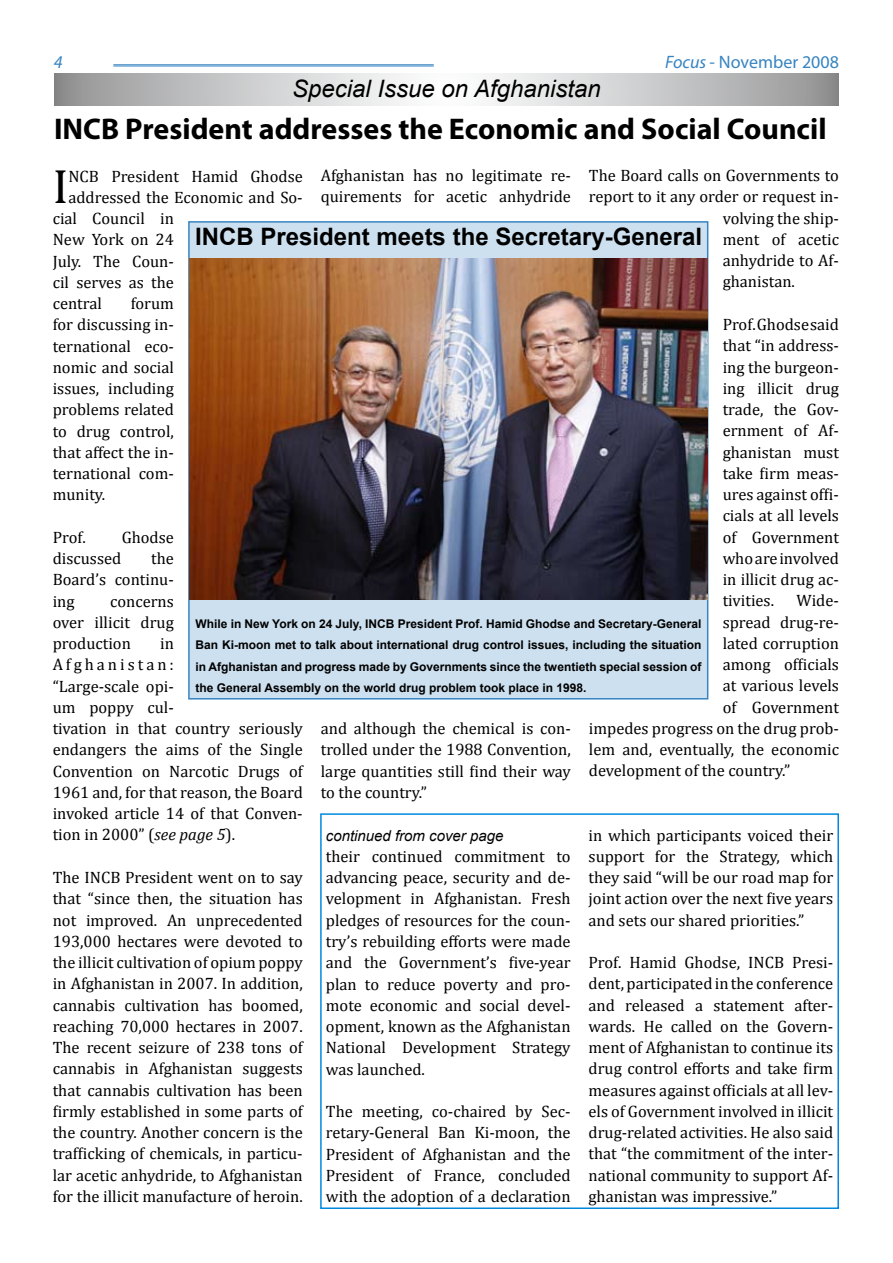
<style>
.page{position:relative;width:893px;height:1263px;background:#fff}
.page>*{position:absolute;margin:0;border:0;box-sizing:border-box;transform-origin:0 0}
.t1{font:48.45px "Cambria";color:#000}
.t2{font:700 30px "Myriad Pro";color:#000}
.t3{font:700 24px "Arial";color:#000}
.t4{font:italic 24px "Arial";color:#000}
.t5{font:18px "Myriad Pro";color:#3784c1}
.t6{font:italic 18px "Myriad Pro";color:#3784c1}
.t7{font:16.5px/21.3px "Cambria";color:#000;text-align:justify}
.t8{font:italic 15px "Arial";color:#000}
.t9{font:700 12px/21.3px "Arial";color:#000;text-align:justify}
.s1{font-style:italic}
</style>
<div class="page">
<hr style="left:113px;top:65px;width:321px;height:1px;background:#3784c1">
<hr style="left:113px;top:66px;width:321px;height:1px;background:#3784c1">
<div style="left:189px;top:222px;width:519px;height:477px;background:#cde0ef"></div>
<img style="left:190px;top:258px;width:518px;height:341px">
<svg style="left:54px;top:73px;width:785px;height:32px"></svg>
<div style="left:320px;top:813px;width:519px;height:396px;border:2px solid #0089e0"></div>
<p class="t6" style="left:54px;top:50px;width:10px">4</p>
<p class="t5" style="left:665px;top:50px;width:175px"><span class="s1">Focus</span> - November 2008</p>
<h3 class="t4" style="left:292px;top:73px;width:310px">Special Issue on Afghanistan</h3>
<h2 class="t2" style="left:54px;top:109px;width:774px">INCB President addresses the Economic and Social Council</h2>
<p class="t7" style="left:321px;top:165px;width:252px">Afghanistan has no legitimate re&shy;quirements for acetic anhydride</p>
<p class="t7" style="left:589px;top:165px;width:252px">The Board calls on Governments to</p>
<p class="t7" style="left:589px;top:186px;width:252px">report to it any order or request in-</p>
<p class="t7" style="left:723px;top:207px;width:118px">volving the ship-</p>
<p class="t7" style="left:723px;top:229px;width:118px">ment of acetic</p>
<p class="t7" style="left:723px;top:250px;width:118px">anhydride to Af-</p>
<p class="t7" style="left:723px;top:271px;width:74px">ghanistan.</p>
<p class="t7" style="left:723px;top:314px;width:118px">Prof. Ghodse said that “in address&shy;ing the burgeon&shy;ing illicit drug trade, the Gov&shy;ernment of Af&shy;ghanistan must take firm meas&shy;ures against offi&shy;cials at all levels of Government who are involved in illicit drug ac&shy;tivities.</p>
<h1 class="t1" style="left:53px;top:158px;width:17px">I</h1>
<p class="t7" style="left:68px;top:165px;width:236px">NCB President Hamid Ghodse</p>
<p class="t7" style="left:68px;top:186px;width:236px">addressed the Economic and So-</p>
<p class="t7" style="left:53px;top:208px;width:123px">cial Council in</p>
<p class="t7" style="left:53px;top:229px;width:123px">New York on 24</p>
<p class="t7" style="left:53px;top:250px;width:123px">July. The Coun-</p>
<p class="t7" style="left:53px;top:271px;width:123px">cil serves as the</p>
<p class="t7" style="left:53px;top:293px;width:51px">central</p>
<h3 class="t3" style="left:195px;top:221px;width:508px">INCB President meets the Secretary-General</h3>
<p class="t7" style="left:53px;top:293px;width:123px;text-indent:78px">forum for discussing in&shy;ternational eco&shy;nomic and social issues, including problems related to drug control, that affect the in&shy;ternational com&shy;munity.</p>
<p class="t7" style="left:53px;top:527px;width:35px">Prof.</p>
<p class="t7" style="left:122px;top:527px;width:54px">Ghodse</p>
<p class="t7" style="left:53px;top:548px;width:70px">discussed</p>
<p class="t7" style="left:53px;top:548px;width:123px;text-indent:98px">the Board’s continu&shy;ing</p>
<p class="t7" style="left:796px;top:590px;width:44px">Wide-</p>
<p class="t7" style="left:723px;top:611px;width:118px">spread drug-re-</p>
<p class="t7" style="left:723px;top:632px;width:118px">lated corruption</p>
<p class="t7" style="left:723px;top:654px;width:118px">among officials</p>
<p class="t7" style="left:723px;top:675px;width:118px">at various levels</p>
<p class="t7" style="left:723px;top:696px;width:118px">of Government</p>
<p class="t7" style="left:589px;top:717px;width:252px">impedes progress on the drug prob-</p>
<p class="t7" style="left:589px;top:739px;width:252px">lem and, eventually, the economic</p>
<p class="t7" style="left:589px;top:760px;width:203px">development of the country.”</p>
<p class="t7" style="left:53px;top:590px;width:123px;text-indent:57px">concerns over illicit drug production</p>
<p class="t9" style="left:196px;top:614px;width:507px">While in New York on 24 July, INCB President Prof. Hamid Ghodse and Secretary-General Ban Ki-moon met to talk about international drug control issues, including the situation in Afghanistan and progress made by Governments since the twentieth special session of the General Assembly on the world drug problem took place in 1998.</p>
<p class="t7" style="left:53px;top:633px;width:252px;text-align:left;text-indent:107px">in<br>Afghanistan:<br>“Large-scale opi-<br>um poppy cul-<br>tivation in that country seriously endangers the aims of the Single<br>Convention on Narcotic Drugs of<br>1961 and, for that reason, the Board invoked article 14 of that Conven&shy;tion in 2000” (<span class="s1">see page 5</span>).</p>
<p class="t7" style="left:53px;top:867px;width:252px">The INCB President went on to say that “since then, the situation has not improved. An unprecedented 193,000 hectares were devoted to the illicit cultivation of opium poppy in Afghanistan in 2007. In addition, cannabis cultivation has boomed, reaching 70,000 hectares in 2007.<br>The recent seizure of 238 tons of cannabis in Afghanistan suggests that cannabis cultivation has been firmly established in some parts of the country. Another concern is the trafficking of chemicals, in particu&shy;lar acetic anhydride, to Afghanistan for the illicit manufacture of heroin.</p>
<p class="t7" style="left:321px;top:718px;width:252px">and although the chemical is con&shy;trolled under the 1988 Convention, large quantities still find their way to the country.”</p>
<p class="t7" style="left:589px;top:824px;width:246px">in which participants voiced their support for the Strategy, which they said “will be our road map for joint action over the next five years and sets our shared priorities.”</p>
<p class="t7" style="left:589px;top:952px;width:246px">Prof. Hamid Ghodse, INCB Presi&shy;dent, participated in the conference and released a statement after&shy;wards. He called on the Govern&shy;ment of Afghanistan to continue its drug control efforts and take firm measures against officials at all lev&shy;els of Government involved in illicit drug-related activities. He also said that “the commitment of the inter&shy;national community to support Af&shy;ghanistan was impressive.”</p>
<p class="t8" style="left:326px;top:826px;width:179px">continued from cover page</p>
<p class="t7" style="left:326px;top:846px;width:246px">their continued commitment to advancing peace, security and de&shy;velopment in Afghanistan. Fresh pledges of resources for the coun&shy;try’s rebuilding efforts were made and the Government’s five-year plan to reduce poverty and pro&shy;mote economic and social devel&shy;opment, known as the Afghanistan National Development Strategy was launched.</p>
<p class="t7" style="left:326px;top:1101px;width:246px">The meeting, co-chaired by Sec&shy;retary-General Ban Ki-moon, the President of Afghanistan and the President of France, concluded with the adoption of a declaration</p>
</div>
